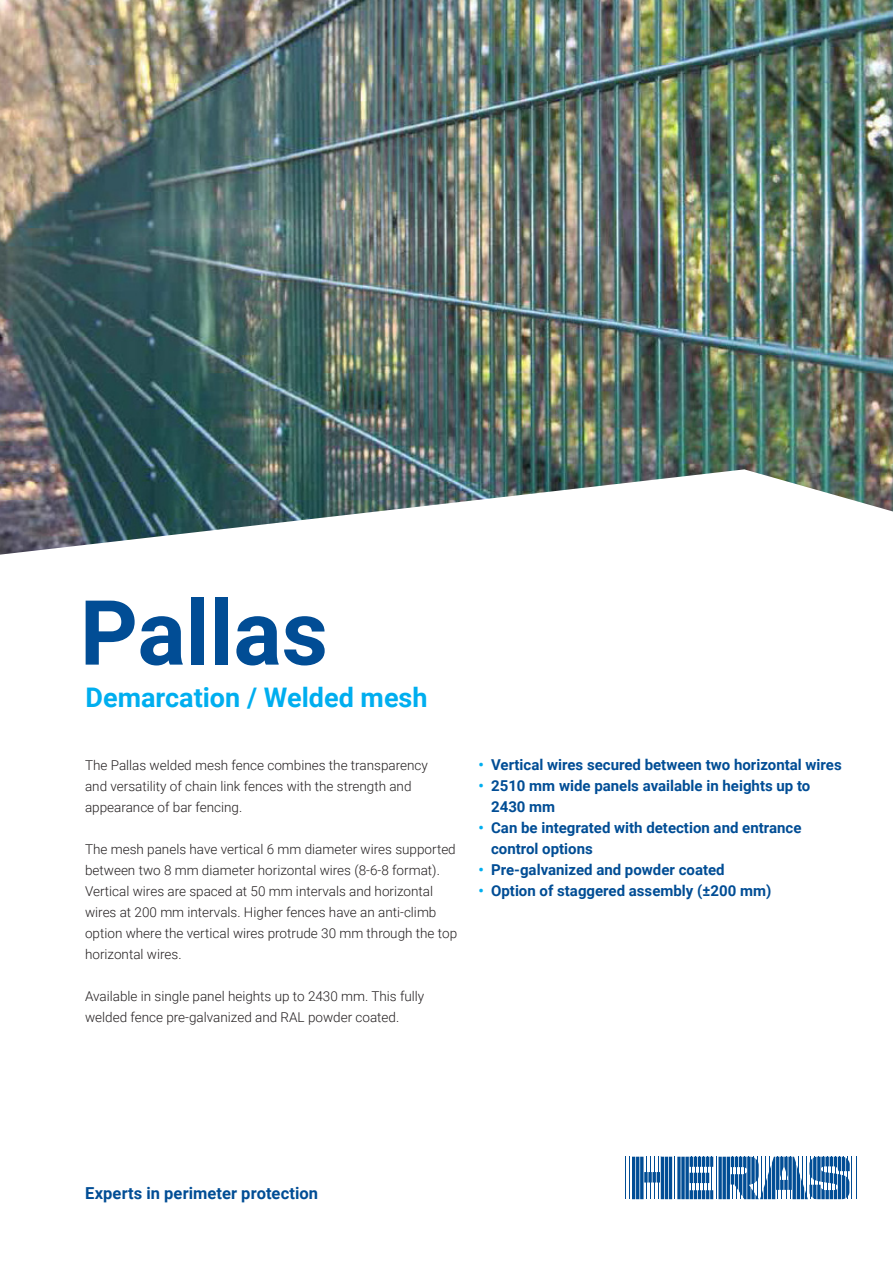
<style>
.page{position:relative;width:893px;height:1263px;background:#fff}
.page>*{position:absolute;margin:0;border:0;box-sizing:border-box;transform-origin:0 0}
.Hoofdkop{font:700 90px "Roboto";color:#014d95}
.Subkop{font:700 27px "Roboto";color:#00aeef}
.t1{font:700 16.5px "Roboto";letter-spacing:.005em;color:#014d95}
.t2{font:700 15px/21px "Roboto";color:#014d95}
.Bodytekst{font:300 13.5px/21px "Roboto";color:#231f20}
.s1{color:#00aeef}
</style>
<div class="page">
<img style="left:0;top:0;width:893px;height:555px">
<hr style="left:625px;top:1157px;width:1px;height:42px;background:#014d95">
<hr style="left:629px;top:1157px;width:1px;height:42px;background:#014d95">
<hr style="left:646px;top:1157px;width:1px;height:42px;background:#014d95">
<hr style="left:650px;top:1157px;width:1px;height:42px;background:#014d95">
<hr style="left:654px;top:1157px;width:1px;height:42px;background:#014d95">
<hr style="left:658px;top:1157px;width:1px;height:42px;background:#014d95">
<hr style="left:674px;top:1157px;width:1px;height:42px;background:#014d95">
<hr style="left:852px;top:1157px;width:1px;height:42px;background:#014d95">
<hr style="left:856px;top:1157px;width:1px;height:42px;background:#014d95">
<hr style="left:669px;top:1157px;width:3px;height:42px;background:#014d95">
<hr style="left:665px;top:1157px;width:3px;height:42px;background:#014d95">
<hr style="left:661px;top:1157px;width:3px;height:42px;background:#014d95">
<hr style="left:640px;top:1157px;width:3px;height:42px;background:#014d95">
<hr style="left:636px;top:1157px;width:3px;height:42px;background:#014d95">
<hr style="left:632px;top:1157px;width:3px;height:42px;background:#014d95">
<svg style="left:657px;top:1172px;width:3px;height:10px"></svg>
<svg style="left:652px;top:1172px;width:4px;height:10px"></svg>
<svg style="left:648px;top:1172px;width:4px;height:10px"></svg>
<svg style="left:644px;top:1172px;width:4px;height:10px"></svg>
<svg style="left:685px;top:1157px;width:4px;height:42px"></svg>
<svg style="left:681px;top:1157px;width:4px;height:42px"></svg>
<svg style="left:677px;top:1157px;width:4px;height:42px"></svg>
<svg style="left:690px;top:1157px;width:160px;height:42px"></svg>
<p class="Hoofdkop" style="left:80px;top:569px;width:250px">Pallas</p>
<p class="Subkop" style="left:86px;top:679px;width:344px">Demarcation / Welded mesh</p>
<p class="Bodytekst" style="left:85px;top:754px;width:344px">The Pallas welded mesh fence combines the transparency and versatility of chain link fences with the strength and appearance of bar fencing.</p>
<p class="Bodytekst" style="left:85px;top:838px;width:372px">The mesh panels have vertical 6 mm diameter wires supported</p>
<p class="Bodytekst" style="left:85px;top:859px;width:356px">between two 8 mm diameter horizontal wires (8-6-8 format).</p>
<p class="Bodytekst" style="left:85px;top:880px;width:350px">Vertical wires are spaced at 50 mm intervals and horizontal</p>
<p class="Bodytekst" style="left:85px;top:901px;width:353px">wires at 200 mm intervals. Higher fences have an anti-climb</p>
<p class="Bodytekst" style="left:85px;top:922px;width:374px">option where the vertical wires protrude 30 mm through the top</p>
<p class="Bodytekst" style="left:85px;top:943px;width:98px">horizontal wires.</p>
<p class="Bodytekst" style="left:85px;top:985px;width:341px">Available in single panel heights up to 2430 mm. This fully welded fence pre-galvanized and RAL powder coated.</p>
<p class="t2" style="left:478px;top:753px;width:365px"><span class="s1">•</span> Vertical wires secured between two horizontal wires</p>
<p class="t2" style="left:491px;top:774px;width:321px;text-indent:-13px"><span class="s1">•</span> 2510 mm wide panels available in heights up to<br>2430 mm</p>
<p class="t2" style="left:491px;top:816px;width:312px;text-indent:-13px"><span class="s1">•</span> Can be integrated with detection and entrance control options</p>
<p class="t2" style="left:478px;top:858px;width:248px"><span class="s1">•</span> Pre-galvanized and powder coated</p>
<p class="t2" style="left:478px;top:879px;width:294px"><span class="s1">•</span> Option of staggered assembly (±200 mm)</p>
<p class="t1" style="left:85px;top:1181px;width:235px">Experts in perimeter protection</p>
</div>
